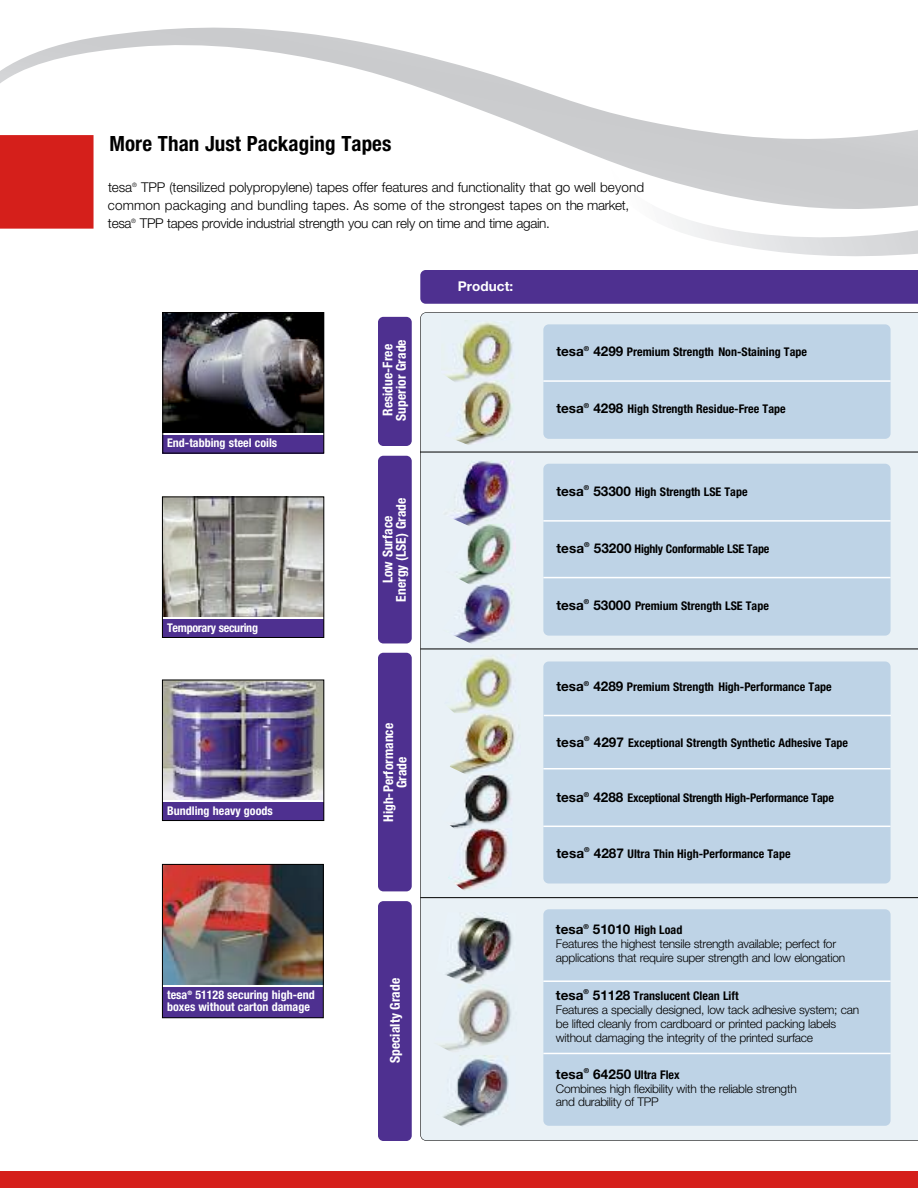
<style>
.page{position:relative;width:918px;height:1188px;background:#fff}
.page>*{position:absolute;margin:0;border:0;box-sizing:border-box;transform-origin:0 0}
.t1{font:700 condensed 21px "Helvetica Neue LT Std";letter-spacing:.005em;color:#000}
.t2{font:300 13.5px/18px "Helvetica Neue LT Std";letter-spacing:-.005em;color:#000}
.t3{font:700 condensed 13.5px/13.5px "Helvetica Neue LT Std";letter-spacing:.005em;color:#fff;text-align:center}
.t4{font:700 13.5px "Helvetica Neue LT Std";letter-spacing:.005em;color:#000}
.t5{font:700 13.5px "Helvetica Neue LT Std";letter-spacing:.005em;color:#fff}
.t6{font:300 12px/14px "Helvetica Neue LT Std";letter-spacing:-.02em;color:#000}
.t7{font:700 condensed 12px "Helvetica Neue LT Std";color:#000}
.t8{font:700 condensed 12px/12px "Helvetica Neue LT Std";color:#fff}
.t9{font:700 condensed 12px "Helvetica Neue LT Std";letter-spacing:-.02em;color:#000}
.t10{font:700 condensed 12px "Helvetica Neue LT Std";letter-spacing:-.025em;color:#fff}
.t11{font:300 6px "Helvetica Neue LT Std";color:#000}
.s1{font-stretch:normal;font-size:13.5px}
.s2{font-stretch:condensed;font-size:12px}
.s3{font-weight:700;font-size:13.5px}
.s4{font-weight:700;font-stretch:condensed}
</style>
<div class="page">
<svg style="left:669px;top:213px;width:249px;height:43px"></svg>
<svg style="left:0;top:27px;width:918px;height:182px"></svg>
<div style="left:420px;top:312px;width:498px;height:829px;background:#e9f1f6"></div>
<img style="left:165px;top:314px;width:157px;height:119px">
<div style="left:163px;top:435px;width:161px;height:18px;background:#4e3090"></div>
<div style="left:0;top:1171px;width:918px;height:17px;background:#d51f1b"></div>
<div style="left:0;top:135px;width:94px;height:94px;background:#d51f1b"></div>
<div style="left:163px;top:312px;width:161px;height:141px;border:1px solid #000"></div>
<img style="left:164px;top:682px;width:158px;height:117px">
<div style="left:163px;top:803px;width:161px;height:18px;background:#4e3090"></div>
<img style="left:164px;top:866px;width:158px;height:118px">
<div style="left:163px;top:987px;width:160px;height:31px;background:#4e3090"></div>
<img style="left:164px;top:499px;width:158px;height:118px">
<div style="left:163px;top:620px;width:161px;height:18px;background:#4e3090"></div>
<div style="left:162px;top:864px;width:162px;height:154px;border:1px solid #000"></div>
<div style="left:162px;top:497px;width:162px;height:141px;border:1px solid #000"></div>
<div style="left:543px;top:324px;width:348px;height:115px;background:#bed3e6;border-radius:5px"></div>
<div style="left:543px;top:662px;width:348px;height:222px;background:#bed3e6;border-radius:5px"></div>
<div style="left:543px;top:464px;width:348px;height:172px;background:#bed3e6;border-radius:5px"></div>
<div style="left:543px;top:909px;width:348px;height:217px;background:#bed3e6;border-radius:5px"></div>
<div style="left:378px;top:317px;width:34px;height:129px;background:#4e3090;border-radius:5px"></div>
<div style="left:420px;top:270px;width:498px;height:34px;background:#4e3090"></div>
<div style="left:378px;top:653px;width:34px;height:238px;background:#4e3090;border-radius:5px"></div>
<div style="left:378px;top:456px;width:34px;height:187px;background:#4e3090;border-radius:5px"></div>
<div style="left:378px;top:901px;width:34px;height:240px;background:#4e3090;border-radius:5px"></div>
<hr style="left:543px;top:380px;width:348px;height:2px;background:#fff">
<hr style="left:543px;top:768px;width:348px;height:2px;background:#fff">
<hr style="left:544px;top:715px;width:347px;height:1px;background:#fff">
<hr style="left:543px;top:826px;width:348px;height:1px;background:#fff">
<hr style="left:543px;top:520px;width:348px;height:2px;background:#fff">
<hr style="left:543px;top:577px;width:348px;height:1px;background:#fff">
<hr style="left:543px;top:980px;width:348px;height:2px;background:#fff">
<hr style="left:543px;top:1053px;width:348px;height:1px;background:#fff">
<hr style="left:420px;top:452px;width:498px;height:1px;background:#000">
<hr style="left:420px;top:649px;width:498px;height:1px;background:#000">
<hr style="left:420px;top:897px;width:498px;height:1px;background:#000">
<div style="left:162px;top:680px;width:162px;height:141px;border:1px solid #000"></div>
<img style="left:441px;top:320px;width:78px;height:63px">
<img style="left:445px;top:380px;width:69px;height:65px">
<svg style="left:474px;top:380px;width:25px;height:1px"></svg>
<img style="left:450px;top:713px;width:71px;height:62px">
<img style="left:442px;top:461px;width:74px;height:65px">
<img style="left:444px;top:523px;width:72px;height:60px">
<img style="left:442px;top:583px;width:74px;height:62px">
<img style="left:444px;top:654px;width:74px;height:59px">
<img style="left:441px;top:774px;width:73px;height:55px">
<img style="left:448px;top:828px;width:64px;height:63px">
<img style="left:434px;top:912px;width:84px;height:141px">
<img style="left:435px;top:1055px;width:81px;height:73px">
<h1 class="t1" style="left:110px;top:130px;width:283px">More Than Just Packaging Tapes</h1>
<p class="t2" style="left:108px;top:178px;width:26px">tesa</p>
<p class="t11" style="left:132px;top:181px;width:6px">®</p>
<p class="t2" style="left:108px;top:178px;width:538px;text-indent:33px">TPP (tensilized polypropylene) tapes offer features and functionality that go well beyond common packaging and bundling tapes. As some of the strongest tapes on the market, tesa</p>
<p class="t11" style="left:131px;top:217px;width:6px">®</p>
<p class="t2" style="left:140px;top:214px;width:412px">TPP tapes provide industrial strength you can rely on time and time again.</p>
<p class="t8" style="left:167px;top:437px;width:112px">End-tabbing steel coils</p>
<p class="t10" style="left:167px;top:620px;width:92px">Temporary securing</p>
<p class="t8" style="left:167px;top:804px;width:107px">Bundling heavy goods</p>
<p class="t8" style="left:167px;top:989px;width:149px">tesa<sup>®</sup> 51128 securing high-end boxes without carton damage</p>
<p class="t3" style="left:381px;top:421px;width:83px;rotate:-90deg">Residue-Free<br>Superior Grade</p>
<p class="t3" style="left:381px;top:602px;width:106px;rotate:-90deg">Low Surface<br>Energy (LSE) Grade</p>
<p class="t3" style="left:381px;top:822px;width:100px;rotate:-90deg">High-Performance<br>Grade</p>
<p class="t3" style="left:388px;top:1063px;width:87px;rotate:-90deg">Specialty Grade</p>
<p class="t5" style="left:458px;top:278px;width:57px">Product:</p>
<p class="t7" style="left:556px;top:344px;width:252px"><span class="s1">tesa</span><sup>®</sup> <span class="s1">4299</span> Premium Strength Non-Staining Tape</p>
<p class="t7" style="left:556px;top:401px;width:231px"><span class="s1">tesa</span><sup>®</sup> <span class="s1">4298</span> High Strength Residue-Free Tape</p>
<p class="t7" style="left:556px;top:484px;width:193px"><span class="s1">tesa</span><sup>®</sup> <span class="s1">53300</span> High Strength LSE Tape</p>
<p class="t9" style="left:556px;top:541px;width:214px"><span class="s1">tesa</span><sup>®</sup> <span class="s1">53200</span> Highly Conformable LSE Tape</p>
<p class="t7" style="left:556px;top:598px;width:214px"><span class="s1">tesa</span><sup>®</sup> <span class="s1">53000</span> Premium Strength LSE Tape</p>
<p class="t7" style="left:556px;top:680px;width:277px"><span class="s1">tesa</span><sup>®</sup> <span class="s1">4289</span> Premium Strength High-Performance Tape</p>
<p class="t7" style="left:556px;top:735px;width:293px"><span class="s1">tesa</span><sup>®</sup> <span class="s1">4297</span> Exceptional Strength Synthetic Adhesive Tape</p>
<p class="t9" style="left:556px;top:791px;width:279px"><span class="s1">tesa</span><sup>®</sup> <span class="s1">4288</span> Exceptional Strength High-Performance Tape</p>
<p class="t7" style="left:556px;top:846px;width:236px"><span class="s1">tesa</span><sup>®</sup> <span class="s1">4287</span> Ultra Thin High-Performance Tape</p>
<p class="t4" style="left:556px;top:921px;width:128px">tesa<sup>®</sup> 51010 <span class="s2">High Load</span></p>
<p class="t6" style="left:556px;top:937px;width:291px">Features the highest tensile strength available; perfect for applications that require super strength and low elongation</p>
<p class="t6" style="left:556px;top:988px;width:305px"><span class="s3">tesa</span><sup>®</sup> <span class="s3">51128</span> <span class="s4">Translucent Clean Lift<br></span>Features a specially designed, low tack adhesive system; can be lifted cleanly from cardboard or printed packing labels without damaging the integrity of the printed surface</p>
<p class="t4" style="left:556px;top:1065px;width:125px">tesa<sup>®</sup> 64250 <span class="s2">Ultra Flex</span></p>
<p class="t6" style="left:556px;top:1081px;width:242px">Combines high flexibility with the reliable strength and durability of TPP</p>
</div>
